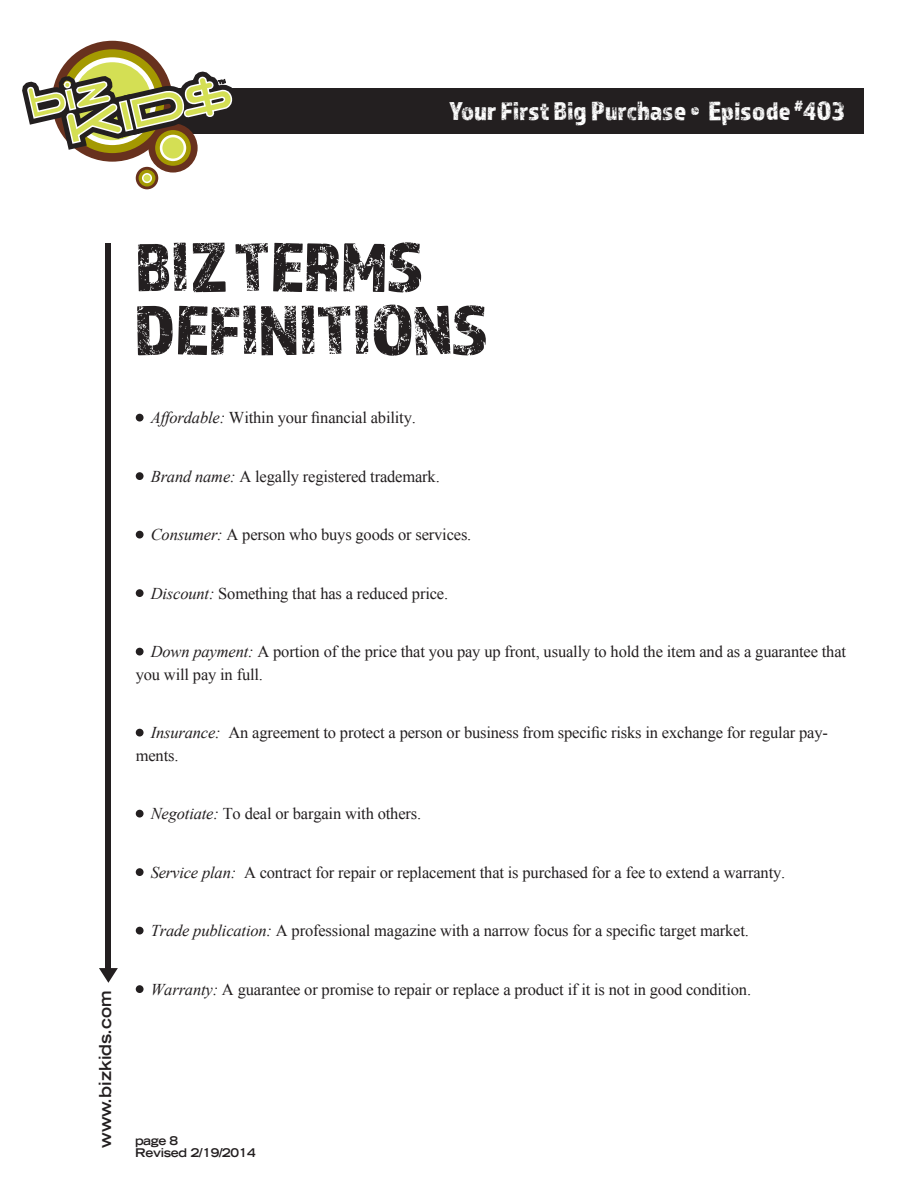
<style>
.page{position:relative;width:918px;height:1188px;background:#fff}
.page>*{position:absolute;margin:0;border:0;box-sizing:border-box;transform-origin:0 0}
.t1{font:72px/63px "Almaq Rough";letter-spacing:-.01em;color:#231f20}
.t2{font:27px "Almaq Rough";color:#fff}
.t3{font:16.5px/22.5px "Times New Roman";letter-spacing:-.01em;color:#231f20}
.t4{font:700 expanded 16.5px "Trade Gothic LT Std";color:#231f20}
.t5{font:700 expanded 12px/12px "Trade Gothic LT Std";letter-spacing:-.025em;color:#231f20}
.s1{font-style:italic}
</style>
<div class="page">
<div style="left:99px;top:88px;width:765px;height:45px;background:#231f20"></div>
<div style="left:106px;top:243px;width:5px;height:730px;background:#231f20"></div>
<svg style="left:99px;top:968px;width:19px;height:15px"></svg>
<svg style="left:22px;top:40px;width:215px;height:150px"></svg>
<div style="left:136px;top:414px;width:8px;height:8px;background:#231f20;border-radius:50%"></div>
<div style="left:136px;top:472px;width:8px;height:8px;background:#231f20;border-radius:50%"></div>
<div style="left:136px;top:531px;width:8px;height:8px;background:#231f20;border-radius:50%"></div>
<div style="left:136px;top:589px;width:8px;height:8px;background:#231f20;border-radius:50%"></div>
<div style="left:136px;top:648px;width:8px;height:8px;background:#231f20;border-radius:50%"></div>
<div style="left:136px;top:729px;width:8px;height:8px;background:#231f20;border-radius:50%"></div>
<div style="left:136px;top:810px;width:8px;height:8px;background:#231f20;border-radius:50%"></div>
<div style="left:136px;top:868px;width:8px;height:8px;background:#231f20;border-radius:50%"></div>
<div style="left:136px;top:927px;width:8px;height:8px;background:#231f20;border-radius:50%"></div>
<div style="left:136px;top:985px;width:8px;height:8px;background:#231f20;border-radius:50%"></div>
<h2 class="t2" style="left:449px;top:95px;width:397px">Your First Big Purchase • Episode <sup>#</sup>403</h2>
<p class="t4" style="left:95px;top:1148px;width:159px;rotate:-90deg">www.bizkids.com</p>
<p class="t1" style="left:135px;top:234px;width:355px">BIZ TERMS<br>DEFINITIONS</p>
<p class="t3" style="left:151px;top:406px;width:267px"><span class="s1">Affordable:</span> Within your financial ability.</p>
<p class="t3" style="left:151px;top:465px;width:291px"><span class="s1">Brand name:</span> A legally registered trademark.</p>
<p class="t3" style="left:151px;top:523px;width:322px"><span class="s1">Consumer:</span> A person who buys goods or services.</p>
<p class="t3" style="left:151px;top:582px;width:299px"><span class="s1">Discount:</span> Something that has a reduced price.</p>
<p class="t3" style="left:136px;top:640px;width:712px;text-indent:15px"><span class="s1">Down payment:</span> A portion of the price that you pay up front, usually to hold the item and as a guarantee that you will pay in full.</p>
<p class="t3" style="left:136px;top:721px;width:694px;text-indent:15px"><span class="s1">Insurance:</span> An agreement to protect a person or business from specific risks in exchange for regular pay&shy;ments.</p>
<p class="t3" style="left:151px;top:802px;width:272px"><span class="s1">Negotiate:</span> To deal or bargain with others.</p>
<p class="t3" style="left:151px;top:861px;width:636px"><span class="s1">Service plan:</span> A contract for repair or replacement that is purchased for a fee to extend a warranty.</p>
<p class="t3" style="left:151px;top:919px;width:600px"><span class="s1">Trade publication:</span> A professional magazine with a narrow focus for a specific target market.</p>
<p class="t3" style="left:151px;top:978px;width:602px"><span class="s1">Warranty:</span> A guarantee or promise to repair or replace a product if it is not in good condition.</p>
<p class="t5" style="left:135px;top:1135px;width:122px">page 8<br>Revised 2/19/2014</p>
</div>
